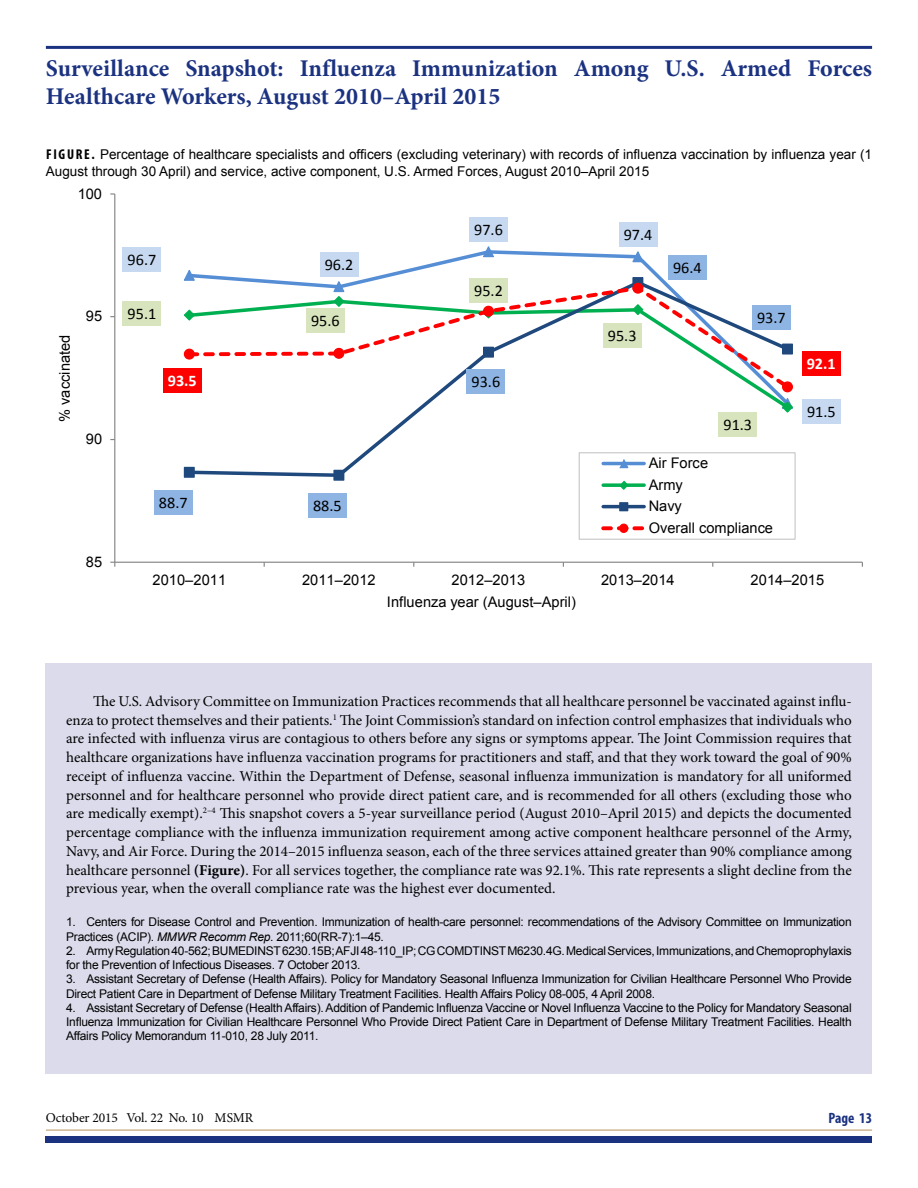
<style>
.page{position:relative;width:918px;height:1188px;background:#fff}
.page>*{position:absolute;margin:0;border:0;box-sizing:border-box;transform-origin:0 0}
.Heads{font:700 24px/28.5px "Minion Pro";color:#1b3281}
.t1{font:16.2px "Calibri";color:#000}
.t2{font:700 16.2px "Calibri";color:#fff}
.Body{font:15px/18.8px "Minion Pro";color:#000;text-align:justify}
.t3{font:700 condensed 15px "Myriad Pro";color:#1b3281}
.t4{font:14.7px/21.6px "Arial";letter-spacing:.005em;color:#000}
.t5{font:13.5px/16.5px "Arial";color:#000}
.t6{font:13.5px "Minion Pro";letter-spacing:-.01em;color:#010202}
.t7{font:12px/14.2px "Arial";letter-spacing:-.02em;color:#000}
.s1{font-family:"Myriad Pro";font-weight:700;font-stretch:condensed;font-size:14.25px}
.s2{font-weight:700}
.s3{font-style:italic}
.s4{color:#000}
</style>
<div class="page">
<div style="left:46px;top:1136px;width:826px;height:6px;background:#1b3281"></div>
<hr style="left:46px;top:1129px;width:826px;height:2px;background:#cfb691">
<hr style="left:46px;top:46px;width:826px;height:3px;background:#1b3281">
<hr style="left:114px;top:194px;width:1px;height:368px;background:#868686">
<hr style="left:115px;top:562px;width:747px;height:1px;background:#868686">
<svg style="left:196px;top:250px;width:511px;height:29px"></svg>
<svg style="left:184px;top:270px;width:12px;height:11px"></svg>
<svg style="left:482px;top:246px;width:13px;height:12px"></svg>
<svg style="left:631px;top:250px;width:14px;height:13px"></svg>
<svg style="left:186px;top:279px;width:606px;height:200px"></svg>
<div style="left:184px;top:467px;width:10px;height:10px;background:#1f497d"></div>
<div style="left:184px;top:467px;width:11px;height:11px;border:1px solid #1f497d"></div>
<div style="left:334px;top:470px;width:10px;height:10px;background:#1f497d"></div>
<div style="left:333px;top:470px;width:11px;height:11px;border:1px solid #1f497d"></div>
<svg style="left:634px;top:279px;width:7px;height:5px"></svg>
<div style="left:632px;top:277px;width:11px;height:11px;border:1px solid #1f497d"></div>
<svg style="left:186px;top:284px;width:607px;height:108px"></svg>
<div style="left:184px;top:349px;width:10px;height:10px;background:#f00;border-radius:50%"></div>
<div style="left:184px;top:349px;width:11px;height:11px;border:1px solid #f00;border-radius:50%"></div>
<div style="left:334px;top:348px;width:10px;height:10px;background:#f00;border-radius:50%"></div>
<div style="left:333px;top:348px;width:11px;height:11px;border:1px solid #f00;border-radius:50%"></div>
<div style="left:484px;top:306px;width:9px;height:10px;background:#f00;border-radius:50%"></div>
<div style="left:483px;top:306px;width:11px;height:11px;border:1px solid #f00;border-radius:50%"></div>
<div style="left:633px;top:283px;width:10px;height:10px;background:#f00;border-radius:50%"></div>
<div style="left:632px;top:283px;width:11px;height:11px;border:1px solid #f00;border-radius:50%"></div>
<div style="left:783px;top:382px;width:9px;height:10px;background:#f00;border-radius:50%"></div>
<div style="left:782px;top:381px;width:11px;height:11px;border:1px solid #f00;border-radius:50%"></div>
<div style="left:123px;top:248px;width:38px;height:24px;background:#c6d9f1"></div>
<div style="left:320px;top:252px;width:38px;height:25px;background:#c6d9f1"></div>
<div style="left:469px;top:217px;width:39px;height:25px;background:#c6d9f1"></div>
<div style="left:619px;top:222px;width:38px;height:25px;background:#c6d9f1"></div>
<div style="left:802px;top:399px;width:39px;height:25px;background:#c6d9f1"></div>
<div style="left:123px;top:301px;width:38px;height:25px;background:#d7e4bd"></div>
<div style="left:306px;top:308px;width:39px;height:25px;background:#d7e4bd"></div>
<div style="left:469px;top:279px;width:39px;height:24px;background:#d7e4bd"></div>
<div style="left:603px;top:323px;width:38px;height:25px;background:#d7e4bd"></div>
<div style="left:719px;top:412px;width:38px;height:25px;background:#d7e4bd"></div>
<div style="left:154px;top:490px;width:39px;height:25px;background:#8eb4e3"></div>
<div style="left:308px;top:493px;width:39px;height:25px;background:#8eb4e3"></div>
<div style="left:467px;top:369px;width:38px;height:25px;background:#8eb4e3"></div>
<div style="left:668px;top:256px;width:39px;height:24px;background:#8eb4e3"></div>
<div style="left:752px;top:306px;width:39px;height:24px;background:#8eb4e3"></div>
<div style="left:163px;top:368px;width:39px;height:25px;background:#f00"></div>
<div style="left:802px;top:351px;width:39px;height:25px;background:#f00"></div>
<div style="left:579px;top:453px;width:216px;height:86px;border:1px solid #bfbfbf"></div>
<hr style="left:603px;top:462px;width:41px;height:3px;background:#558ed5">
<svg style="left:618px;top:458px;width:12px;height:11px"></svg>
<svg style="left:603px;top:483px;width:41px;height:4px"></svg>
<svg style="left:618px;top:480px;width:11px;height:10px"></svg>
<hr style="left:603px;top:505px;width:41px;height:3px;background:#1f497d">
<div style="left:620px;top:503px;width:8px;height:8px;background:#1f497d"></div>
<div style="left:619px;top:502px;width:9px;height:9px;border:1px solid #1f497d"></div>
<svg style="left:603px;top:526px;width:41px;height:4px"></svg>
<div style="left:620px;top:524px;width:8px;height:8px;background:#f00;border-radius:50%"></div>
<div style="left:619px;top:524px;width:9px;height:9px;border:1px solid #f00;border-radius:50%"></div>
<div style="left:46px;top:663px;width:826px;height:411px;background:#dbdbeb"></div>
<h1 class="Heads" style="left:46px;top:54px;width:828px">Surveillance Snapshot: Influenza Immunization Among U.S. Armed Forces<br>Healthcare Workers, August 2010–April 2015</h1>
<p class="t5" style="left:46px;top:146px;width:828px"><span class="s1">FIGURE.</span> Percentage of healthcare specialists and officers (excluding veterinary) with records of influenza vaccination by influenza year (1<br>August through 30 April) and service, active component, U.S. Armed Forces, August 2010–April 2015</p>
<p class="t4" style="left:78px;top:183px;width:26px">100</p>
<p class="t4" style="left:54px;top:422px;width:89px;rotate:-90deg">% vaccinated</p>
<p class="t4" style="left:86px;top:306px;width:18px">95</p>
<p class="t4" style="left:86px;top:428px;width:18px">90</p>
<p class="t4" style="left:86px;top:551px;width:18px">85</p>
<p class="t1" style="left:128px;top:250px;width:30px">96.7</p>
<p class="t1" style="left:325px;top:255px;width:30px">96.2</p>
<p class="t1" style="left:128px;top:304px;width:30px">95.1</p>
<p class="t2" style="left:168px;top:370px;width:30px">93.5</p>
<p class="t1" style="left:311px;top:310px;width:30px">95.6</p>
<p class="t1" style="left:159px;top:493px;width:30px">88.7</p>
<p class="t1" style="left:313px;top:496px;width:30px">88.5</p>
<p class="t1" style="left:474px;top:220px;width:30px">97.6</p>
<p class="t1" style="left:624px;top:225px;width:30px">97.4</p>
<p class="t1" style="left:474px;top:281px;width:30px">95.2</p>
<p class="t1" style="left:472px;top:372px;width:30px">93.6</p>
<p class="t1" style="left:608px;top:325px;width:30px">95.3</p>
<p class="t1" style="left:673px;top:258px;width:30px">96.4</p>
<p class="t1" style="left:757px;top:308px;width:30px">93.7</p>
<p class="t1" style="left:723px;top:414px;width:30px">91.3</p>
<p class="t4" style="left:649px;top:452px;width:126px">Air Force<br>Army<br>Navy<br>Overall compliance</p>
<p class="t2" style="left:807px;top:353px;width:30px">92.1</p>
<p class="t1" style="left:807px;top:401px;width:30px">91.5</p>
<p class="t4" style="left:153px;top:569px;width:75px">2010–2011</p>
<p class="t4" style="left:302px;top:569px;width:75px">2011–2012</p>
<p class="t4" style="left:452px;top:569px;width:75px">2012–2013</p>
<p class="t4" style="left:601px;top:569px;width:75px">2013–2014</p>
<p class="t4" style="left:751px;top:569px;width:75px">2014–2015</p>
<p class="t4" style="left:387px;top:591px;width:191px">Influenza year (August–April)</p>
<p class="Body" style="left:66px;top:692px;width:787px;text-indent:27px">The U.S. Advisory Committee on Immunization Practices recommends that all healthcare personnel be vaccinated against influ&shy;enza to protect themselves and their patients.<sup>1</sup> The Joint Commission’s standard on infection control emphasizes that individuals who are infected with influenza virus are contagious to others before any signs or symptoms appear. The Joint Commission requires that healthcare organizations have influenza vaccination programs for practitioners and staff, and that they work toward the goal of 90% receipt of influenza vaccine. Within the Department of Defense, seasonal influenza immunization is mandatory for all uniformed personnel and for healthcare personnel who provide direct patient care, and is recommended for all others (excluding those who are medically exempt).<sup>2–4</sup> This snapshot covers a 5-year surveillance period (August 2010–April 2015) and depicts the documented percentage compliance with the influenza immunization requirement among active component healthcare personnel of the Army, Navy, and Air Force. During the 2014–2015 influenza season, each of the three services attained greater than 90% compliance among healthcare personnel <span class="s2">(Figure)</span>. For all services together, the compliance rate was 92.1%. This rate represents a slight decline from the previous year, when the overall compliance rate was the highest ever documented.</p>
<p class="t7" style="left:66px;top:915px;width:787px">1. Centers for Disease Control and Prevention. Immunization of health-care personnel: recommendations of the Advisory Committee on Immunization<br>Practices (ACIP). <span class="s3">MMWR Recomm Rep</span>. 2011;60(RR-7):1–45.</p>
<p class="t7" style="left:66px;top:944px;width:787px">2. Army Regulation 40-562; BUMEDINST 6230.15B; AFJI 48-110_IP; CG COMDTINST M6230.4G. Medical Services, Immunizations, and Chemoprophylaxis for the Prevention of Infectious Diseases. 7 October 2013.</p>
<p class="t7" style="left:66px;top:972px;width:787px">3. Assistant Secretary of Defense (Health Affairs). Policy for Mandatory Seasonal Influenza Immunization for Civilian Healthcare Personnel Who Provide<br>Direct Patient Care in Department of Defense Military Treatment Facilities. Health Affairs Policy 08-005, 4 April 2008.</p>
<p class="t7" style="left:66px;top:1001px;width:787px;text-align:justify">4. Assistant Secretary of Defense (Health Affairs). Addition of Pandemic Influenza Vaccine or Novel Influenza Vaccine to the Policy for Mandatory Seasonal Influenza Immunization for Civilian Healthcare Personnel Who Provide Direct Patient Care in Department of Defense Military Treatment Facilities. Health Affairs Policy Memorandum 11-010, 28 July 2011.</p>
<p class="t6" style="left:46px;top:1109px;width:209px">October 2015 Vol. 22 No. 10 <span class="s4">MSMR</span></p>
<p class="t3" style="left:829px;top:1109px;width:45px">Page 13</p>
</div>
